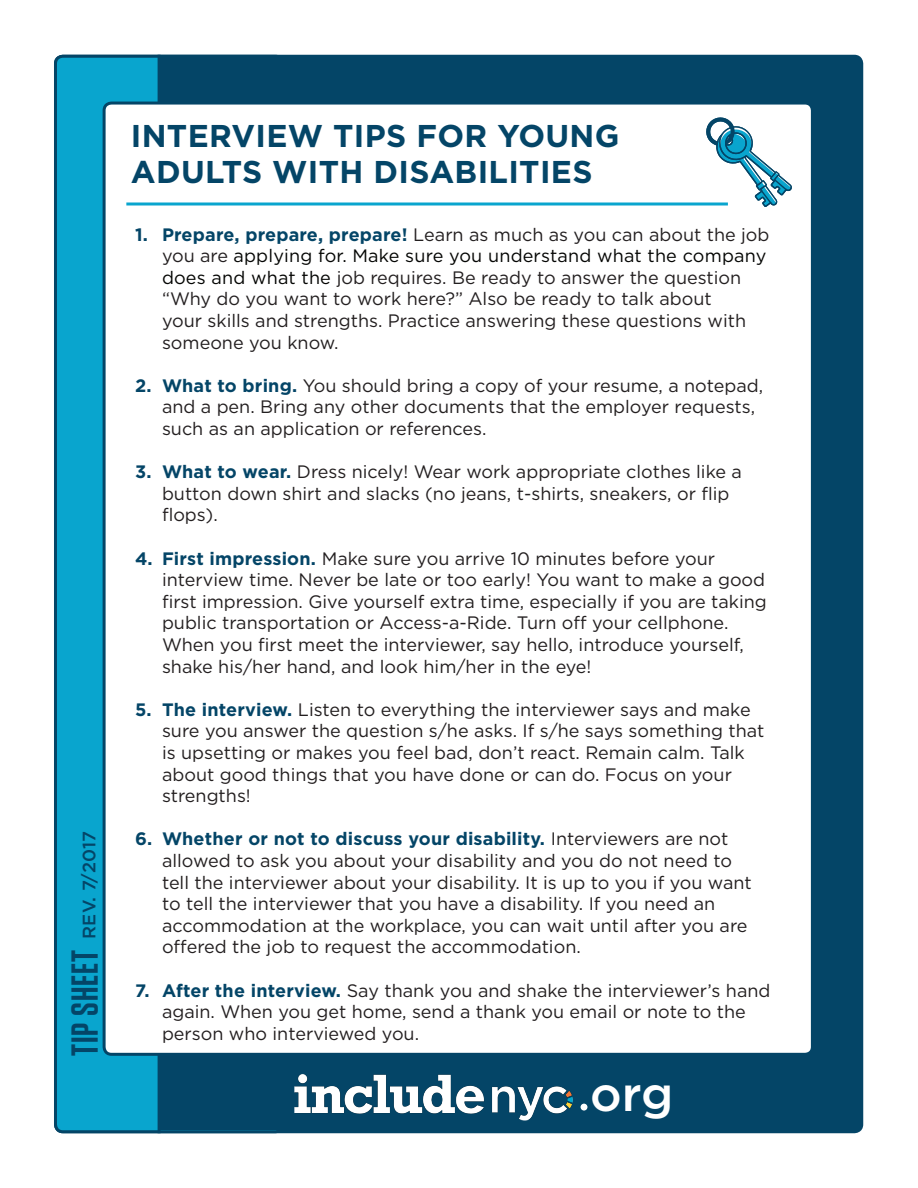
<style>
.page{position:relative;width:918px;height:1188px;background:#fff}
.page>*{position:absolute;margin:0;border:0;box-sizing:border-box;transform-origin:0 0}
.t1{font:500 48.15px "Gotham";color:#fff}
.t2{font:600 37.5px "Tungsten";letter-spacing:.025em;color:#044567}
.t3{font:700 31.5px "Gotham";letter-spacing:.01em;color:#044567}
.t4{font:18px/21.6px "Gotham";color:#231f20}
.t5{font:500 18px "Gotham";letter-spacing:.01em;color:#044567}
.s1{font-weight:700;color:#044567}
.s2{color:#040503}
</style>
<div class="page">
<div style="left:55px;top:56px;width:807px;height:1076px;background:#044567;border-radius:8px"></div>
<div style="left:55px;top:56px;width:228px;height:1076px;background:#09a5ce;border-radius:8px"></div>
<div style="left:54px;top:55px;width:230px;height:1078px;border:3px solid #044567;border-radius:8px"></div>
<div style="left:160px;top:58px;width:177px;height:1072px;background:#044567"></div>
<hr style="left:158px;top:55px;width:3px;height:1078px;background:#044567">
<div style="left:104px;top:103px;width:708px;height:951px;background:#fff;border-radius:8px"></div>
<img style="left:294px;top:1074px;width:279px;height:47px">
<div style="left:581px;top:1104px;width:6px;height:7px;background:#fff;border-radius:50%"></div>
<svg style="left:126px;top:202px;width:579px;height:4px;background:#46bbda"></svg>
<svg style="left:705px;top:117px;width:87px;height:90px"></svg>
<p class="t5" style="left:77px;top:939px;width:109px;rotate:-90deg">REV. 7/2017</p>
<p class="t2" style="left:65px;top:1056px;width:107px;rotate:-90deg">TIP SHEET</p>
<p class="t3" style="left:131px;top:115px;width:490px">INTERVIEW TIPS FOR YOUNG</p>
<p class="t3" style="left:131px;top:151px;width:463px">ADULTS WITH DISABILITIES</p>
<p class="t4" style="left:162px;top:223px;width:609px;text-indent:-27px"><span class="s1">1. Prepare, prepare, prepare!</span> Learn as much as you can about the job you are <span class="s2">applying for. Make sure you understand what the company does and what the</span> job requires. Be ready to answer the question “Why do you want to work here?” Also be ready to talk about<br>your skills and strengths. Practice answering these questions with someone you know.</p>
<p class="t4" style="left:162px;top:374px;width:603px;text-indent:-27px"><span class="s1">2. What to bring.</span> You should bring a copy of your resume, a notepad, and a pen. Bring any other documents that the employer requests, such as an application or references.</p>
<p class="t4" style="left:162px;top:461px;width:581px;text-indent:-27px"><span class="s1">3. What to wear.</span> Dress nicely! Wear work appropriate clothes like a button down shirt and slacks (no jeans, t-shirts, sneakers, or flip flops).</p>
<p class="t4" style="left:162px;top:547px;width:606px;text-indent:-27px"><span class="s1">4. First impression.</span> Make sure you arrive 10 minutes before your interview time. Never be late or too early! You want to make a good first impression. Give yourself extra time, especially if you are taking public transportation or Access-a-Ride. Turn off your cellphone.<br>When you first meet the interviewer, say hello, introduce yourself, shake his/her hand, and look him/her in the eye!</p>
<p class="t4" style="left:162px;top:698px;width:604px;text-indent:-27px"><span class="s1">5. The interview.</span> Listen to everything the interviewer says and make sure you answer the question s/he asks. If s/he says something that is upsetting or makes you feel bad, don’t react. Remain calm. Talk about good things that you have done or can do. Focus on your strengths!</p>
<p class="t4" style="left:162px;top:828px;width:591px;text-indent:-27px"><span class="s1">6. Whether or not to discuss your disability.</span> Interviewers are not allowed to ask you about your disability and you do not need to tell the interviewer about your disability. It is up to you if you want to tell the interviewer that you have a disability. If you need an accommodation at the workplace, you can wait until after you are offered the job to request the accommodation.</p>
<p class="t4" style="left:162px;top:979px;width:610px;text-indent:-27px"><span class="s1">7. After the interview.</span> Say thank you and shake the interviewer’s hand again. When you get home, send a thank you email or note to the person who interviewed you.</p>
<p class="t1" style="left:590px;top:1063px;width:85px">org</p>
</div>
